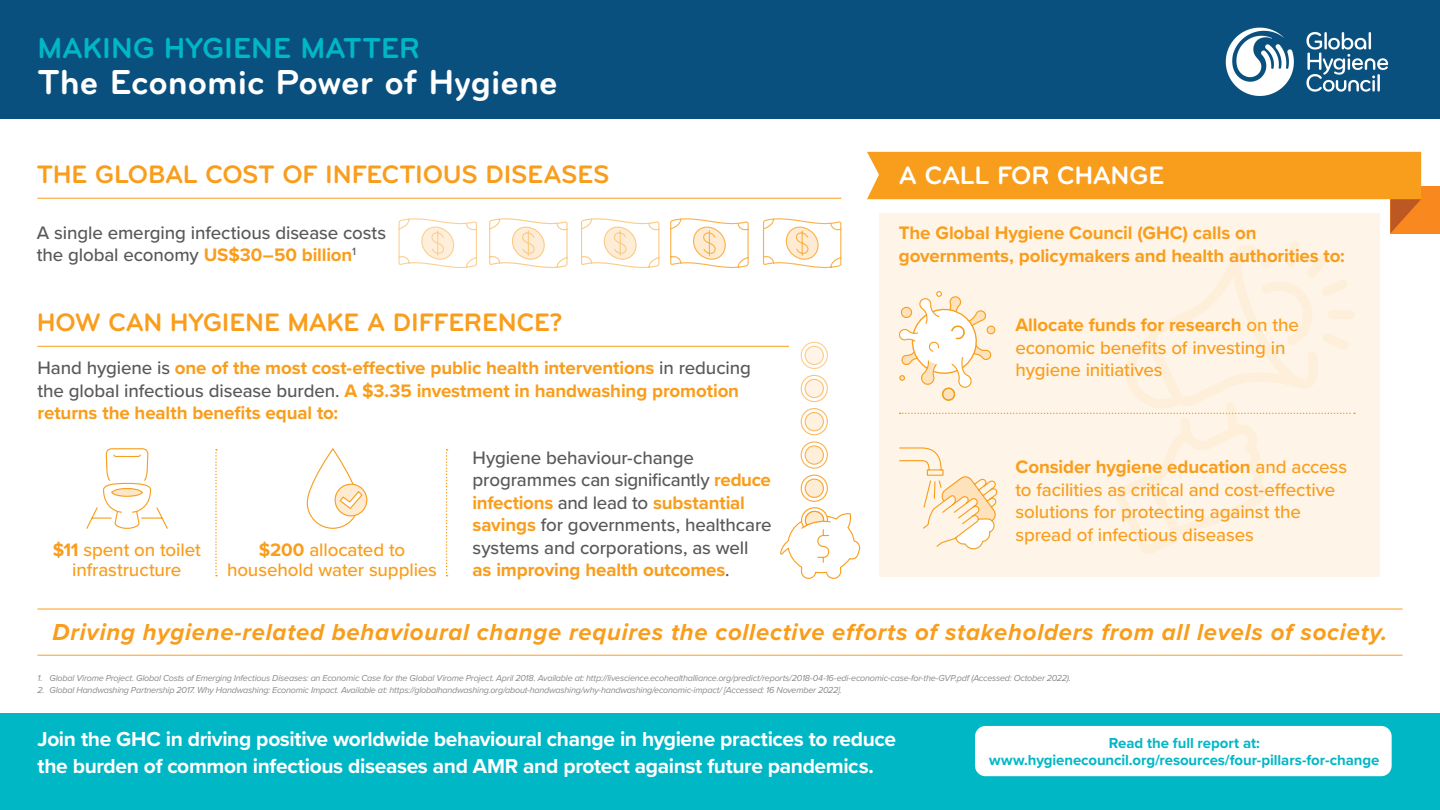
<style>
.page{position:relative;width:1440px;height:810px;background:#fff}
.page>*{position:absolute;margin:0;border:0;box-sizing:border-box;transform-origin:0 0}
.t1{font:700 36px "Bryant Pro";letter-spacing:-.005em;color:#fff}
.t2{font:700 30px "Bryant Pro";color:#00b7c6}
.t3{font:700 26.25px "Bryant Pro";letter-spacing:-.005em;color:#f99d1c}
.t4{font:700 26.25px "Bryant Pro";letter-spacing:-.01em;color:#fff}
.t5{font:italic 700 24px "Proxima Nova";letter-spacing:.03em;color:#f99d1c}
.t6{font:700 21px/26.2px "Proxima Nova";letter-spacing:-.015em;color:#fff}
.t7{font:500 18.75px/22.5px "Proxima Nova";letter-spacing:-.005em;color:#f99d1c;text-align:center}
.t8{font:700 18.75px/22.5px "Proxima Nova";letter-spacing:-.005em;color:#f99d1c}
.t9{font:500 18.75px/22.5px "Proxima Nova";letter-spacing:-.005em;color:#58595b}
.t10{font:700 15px/17.2px "Proxima Nova";letter-spacing:-.005em;color:#00b7c6;text-align:center}
.t11{font:italic 9px "Proxima Nova";letter-spacing:-.025em;color:#8a8a8a}
.s1{font-weight:700;color:#f99d1c}
.s2{font-weight:500;color:#58595b}
.s3{font-weight:700}
</style>
<div class="page">
<div style="left:0;top:0;width:1440px;height:118px;background:#09507f"></div>
<div style="left:1390px;top:186px;width:50px;height:47px;background:#f9891e"></div>
<svg style="left:867px;top:152px;width:554px;height:81px"></svg>
<div style="left:879px;top:213px;width:501px;height:363px;background:#fef5e8"></div>
<div style="left:0;top:713px;width:1440px;height:97px;background:#00b7c6"></div>
<svg style="left:1121px;top:241px;width:235px;height:173px"></svg>
<hr style="left:38px;top:609px;width:1364px;height:1px;background:#f99d1c">
<hr style="left:38px;top:198px;width:804px;height:1px;background:#f99d1c">
<hr style="left:38px;top:346px;width:751px;height:1px;background:#f99d1c">
<hr style="left:37px;top:655px;width:1365px;height:1px;background:#f99d1c">
<svg style="left:215px;top:449px;width:2px;height:127px"></svg>
<svg style="left:446px;top:449px;width:2px;height:127px"></svg>
<svg style="left:86px;top:448px;width:82px;height:81px"></svg>
<svg style="left:112px;top:489px;width:30px;height:7px"></svg>
<div style="left:805px;top:479px;width:18px;height:18px;background:#feebd2;border-radius:50%"></div>
<svg style="left:805px;top:413px;width:18px;height:18px"></svg>
<svg style="left:805px;top:346px;width:18px;height:19px"></svg>
<svg style="left:805px;top:446px;width:18px;height:18px"></svg>
<svg style="left:805px;top:379px;width:18px;height:19px"></svg>
<svg style="left:780px;top:507px;width:81px;height:72px"></svg>
<div style="left:801px;top:475px;width:27px;height:27px;border:1px solid #f99d1c;border-radius:50%"></div>
<div style="left:801px;top:408px;width:27px;height:27px;border:1px solid #f99d1c;border-radius:50%"></div>
<div style="left:801px;top:342px;width:27px;height:27px;border:1px solid #f99d1c;border-radius:50%"></div>
<div style="left:801px;top:441px;width:27px;height:28px;border:1px solid #f99d1c;border-radius:50%"></div>
<div style="left:801px;top:375px;width:27px;height:27px;border:1px solid #f99d1c;border-radius:50%"></div>
<div style="left:805px;top:479px;width:19px;height:19px;border:1px solid #f99d1c;border-radius:50%"></div>
<div style="left:805px;top:412px;width:19px;height:19px;border:1px solid #f99d1c;border-radius:50%"></div>
<div style="left:805px;top:346px;width:19px;height:19px;border:1px solid #f99d1c;border-radius:50%"></div>
<div style="left:805px;top:445px;width:19px;height:20px;border:1px solid #f99d1c;border-radius:50%"></div>
<div style="left:805px;top:379px;width:19px;height:19px;border:1px solid #f99d1c;border-radius:50%"></div>
<svg style="left:398px;top:218px;width:79px;height:50px"></svg>
<svg style="left:489px;top:218px;width:79px;height:50px"></svg>
<svg style="left:581px;top:218px;width:79px;height:50px"></svg>
<svg style="left:670px;top:218px;width:79px;height:51px"></svg>
<svg style="left:763px;top:218px;width:79px;height:51px"></svg>
<svg style="left:899px;top:291px;width:97px;height:110px"></svg>
<div style="left:307px;top:448px;width:52px;height:81px;border:1px solid #f99d1c;border-radius:26px"></div>
<svg style="left:335px;top:484px;width:32px;height:32px"></svg>
<div style="left:335px;top:484px;width:32px;height:32px;border:1px solid #f99d1c;border-radius:50%"></div>
<svg style="left:339px;top:490px;width:24px;height:18px"></svg>
<svg style="left:899px;top:413px;width:456px;height:141px"></svg>
<div style="left:975px;top:726px;width:417px;height:50px;background:#fff;border-radius:10px"></div>
<img style="left:1225px;top:27px;width:164px;height:69px">
<p class="t2" style="left:38px;top:29px;width:384px">MAKING HYGIENE MATTER</p>
<p class="t1" style="left:38px;top:59px;width:522px">The Economic Power of Hygiene</p>
<p class="t3" style="left:37px;top:158px;width:574px">THE GLOBAL COST OF INFECTIOUS DISEASES</p>
<p class="t9" style="left:37px;top:220px;width:351px">A single emerging infectious disease costs the global economy <span class="s1">US$30–50 billion</span><sup>1</sup></p>
<p class="t3" style="left:37px;top:306px;width:527px">HOW CAN HYGIENE MAKE A DIFFERENCE?</p>
<p class="t8" style="left:38px;top:356px;width:715px"><span class="s2">Hand hygiene is</span> one of the most cost-effective public health interventions <span class="s2">in reducing the global infectious disease burden.</span> A $3.35 investment in handwashing promotion returns the health benefits equal to:</p>
<p class="t7" style="left:53px;top:539px;width:150px;line-height:20.2px"><span class="s3">$11</span> spent on toilet infrastructure</p>
<p class="t7" style="left:227px;top:539px;width:212px;line-height:20.2px"><span class="s3">$200</span> allocated to household water supplies</p>
<p class="t9" style="left:473px;top:446px;width:301px">Hygiene behaviour-change programmes can significantly <span class="s1">reduce infections</span> and lead to <span class="s1">substantial savings</span> for governments, healthcare systems and corporations, as well <span class="s1">as improving health outcomes</span>.</p>
<p class="t4" style="left:899px;top:159px;width:267px">A CALL FOR CHANGE</p>
<p class="t8" style="left:899px;top:221px;width:447px">The Global Hygiene Council (GHC) calls on governments, policymakers and health authorities to:</p>
<p class="t7" style="left:1016px;top:313px;width:285px;text-align:left"><span class="s3">Allocate funds for research</span> on the economic benefits of investing in hygiene initiatives</p>
<p class="t7" style="left:1016px;top:455px;width:333px;text-align:left"><span class="s3">Consider hygiene education</span> and access to facilities as critical and cost-effective solutions for protecting against the spread of infectious diseases</p>
<p class="t5" style="left:53px;top:614px;width:1336px">Driving hygiene-related behavioural change requires the collective efforts of stakeholders from all levels of society.</p>
<p class="t11" style="left:38px;top:671px;width:1035px">1. Global Virome Project. Global Costs of Emerging Infectious Diseases: an Economic Case for the Global Virome Project. April 2018. Available at: http://livescience.ecohealthalliance.org/predict/reports/2018-04-16-edi-economic-case-for-the-GVP.pdf (Accessed: October 2022).</p>
<p class="t11" style="left:38px;top:683px;width:806px">2. Global Handwashing Partnership 2017. Why Handwashing: Economic Impact. Available at: https://globalhandwashing.org/about-handwashing/why-handwashing/economic-impact/ [Accessed: 16 November 2022].</p>
<p class="t6" style="left:37px;top:726px;width:860px">Join the GHC in driving positive worldwide behavioural change in hygiene practices to reduce the burden of common infectious diseases and AMR and protect against future pandemics.</p>
<p class="t10" style="left:989px;top:734px;width:392px">Read the full report at: www.hygienecouncil.org/resources/four-pillars-for-change</p>
</div>
